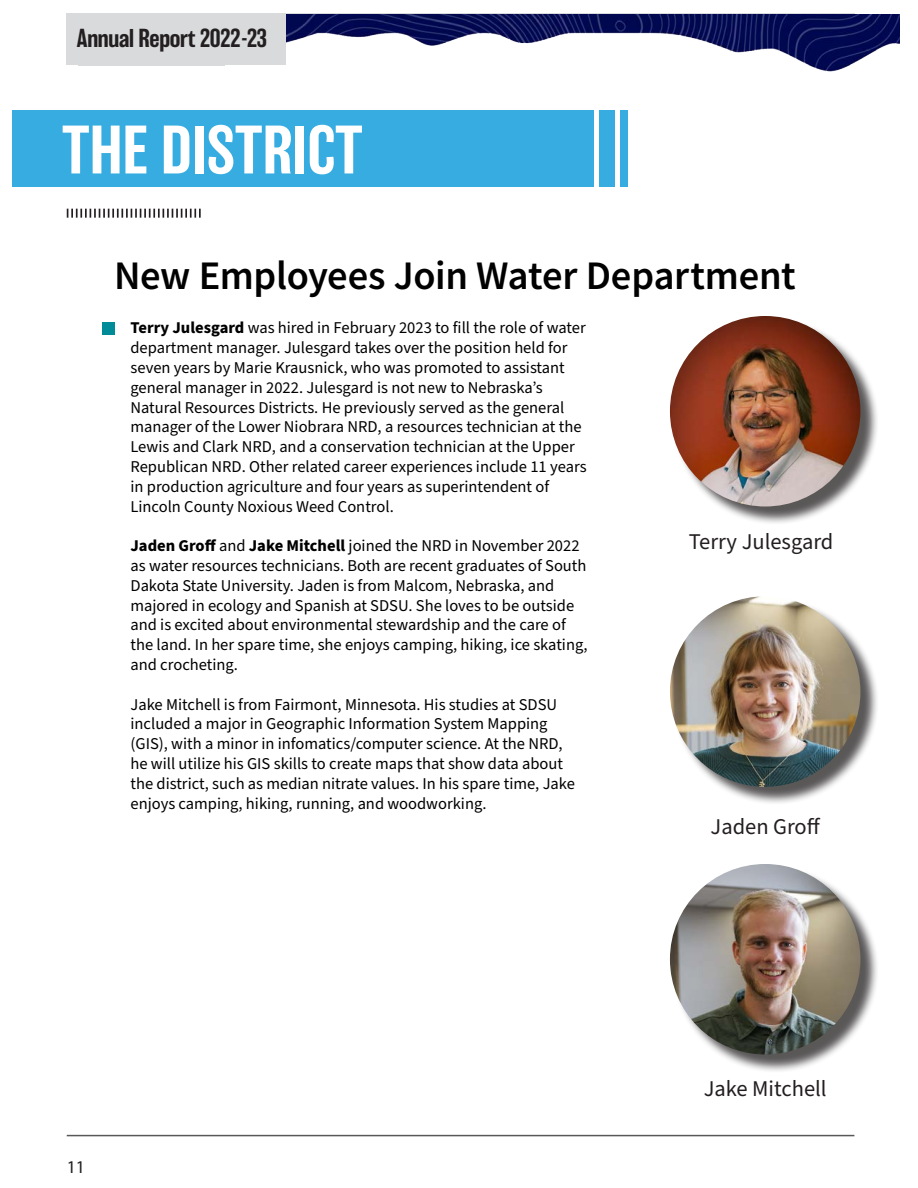
<style>
.page{position:relative;width:918px;height:1188px;background:#fff}
.page>*{position:absolute;margin:0;border:0;box-sizing:border-box;transform-origin:0 0}
.t1{font:500 63px "Balboa";color:#fff}
._35_Header_Titillium{font:40.5px "Source Sans Variable";letter-spacing:-.01em;color:#010101}
.Text{font:500 24px "Balboa";letter-spacing:-.01em;color:#231f20}
.Proposal{font:22.5px "Source Sans Pro";color:#231f20}
.t2{font:200 18px "Balboa";color:#231f20}
.t3{font:18px "Myriad Pro";color:#231f20}
.Subtitle_2{font:16.5px/19.8px "Source Sans Pro";color:#000}
.s1{font-weight:700}
</style>
<div class="page">
<div style="left:67px;top:14px;width:787px;height:51px;background:#d9dadc"></div>
<div style="left:13px;top:111px;width:581px;height:76px;background:#37ace1"></div>
<div style="left:600px;top:110px;width:15px;height:77px;background:#37ace1"></div>
<div style="left:620px;top:110px;width:8px;height:77px;background:#37ace1"></div>
<svg style="left:67px;top:209px;width:134px;height:9px"></svg>
<hr style="left:67px;top:1135px;width:787px;height:1px;background:#57585a">
<img style="left:286px;top:15px;width:614px;height:57px">
<div style="left:102px;top:323px;width:13px;height:12px;background:#008b99"></div>
<div style="left:672px;top:318px;width:207px;height:207px;background:#231f20;opacity:.75"></div>
<img style="left:670px;top:316px;width:190px;height:190px;border-radius:95px">
<div style="left:672px;top:599px;width:207px;height:206px;background:#231f20;opacity:.75"></div>
<img style="left:670px;top:596px;width:190px;height:191px;border-radius:95px">
<div style="left:672px;top:866px;width:207px;height:207px;background:#231f20;opacity:.75"></div>
<img style="left:670px;top:864px;width:190px;height:190px;border-radius:95px">
<div style="left:66px;top:14px;width:146px;height:51px;background:#d9dadc"></div>
<p class="Text" style="left:77px;top:25px;width:192px">Annual Report 2022-23</p>
<p class="Text" style="left:89px;top:25px;width:104px">Master Plan</p>
<p class="t2" style="left:82px;top:30px;width:98px">Project Proposal</p>
<p class="t1" style="left:62px;top:115px;width:302px">THE DISTRICT</p>
<p class="_35_Header_Titillium" style="left:114px;top:251px;width:683px">New Employees Join Water Department</p>
<p class="Subtitle_2" style="left:131px;top:319px;width:458px"><span class="s1">Terry Julesgard</span> was hired in February 2023 to fill the role of water department manager. Julesgard takes over the position held for seven years by Marie Krausnick, who was promoted to assistant general manager in 2022. Julesgard is not new to Nebraska’s Natural Resources Districts. He previously served as the general manager of the Lower Niobrara NRD, a resources technician at the Lewis and Clark NRD, and a conservation technician at the Upper Republican NRD. Other related career experiences include 11 years in production agriculture and four years as superintendent of Lincoln County Noxious Weed Control.</p>
<p class="Subtitle_2" style="left:131px;top:536px;width:459px"><span class="s1">Jaden Groff</span> and <span class="s1">Jake Mitchell</span> joined the NRD in November 2022 as water resources technicians. Both are recent graduates of South Dakota State University. Jaden is from Malcom, Nebraska, and majored in ecology and Spanish at SDSU. She loves to be outside and is excited about environmental stewardship and the care of the land. In her spare time, she enjoys camping, hiking, ice skating, and crocheting.</p>
<p class="Subtitle_2" style="left:131px;top:695px;width:446px">Jake Mitchell is from Fairmont, Minnesota. His studies at SDSU included a major in Geographic Information System Mapping (GIS), with a minor in infomatics/computer science. At the NRD, he will utilize his GIS skills to create maps that show data about the district, such as median nitrate values. In his spare time, Jake enjoys camping, hiking, running, and woodworking.</p>
<p class="Proposal" style="left:689px;top:527px;width:146px">Terry Julesgard</p>
<p class="Proposal" style="left:711px;top:811px;width:111px">Jaden Groff</p>
<p class="t3" style="left:67px;top:1156px;width:20px">11</p>
<p class="Proposal" style="left:704px;top:1073px;width:124px">Jake Mitchell</p>
</div>
